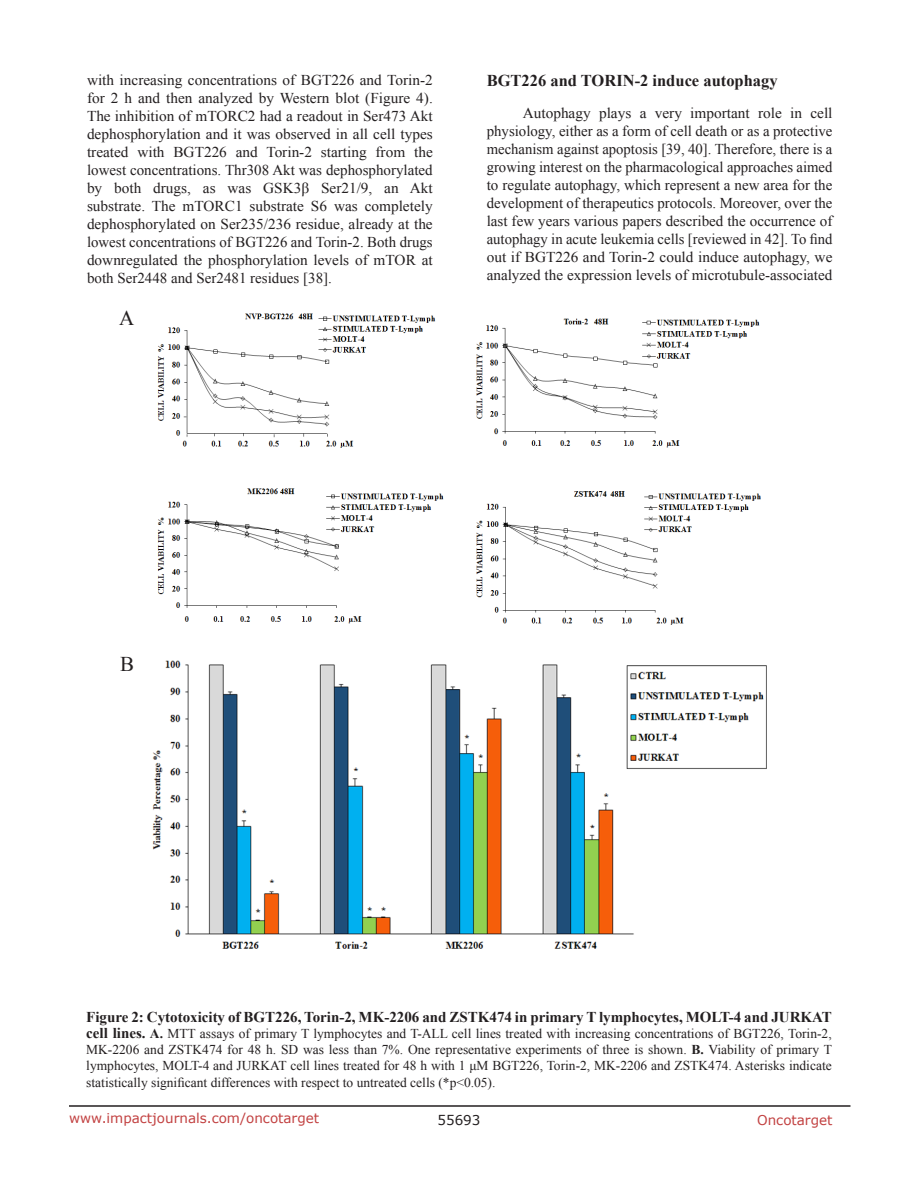
<style>
.page{position:relative;width:918px;height:1188px;background:#fff}
.page>*{position:absolute;margin:0;border:0;box-sizing:border-box;transform-origin:0 0}
.t1{font:21px "Times New Roman";color:#231f20}
.SubHeading{font:700 16.5px "Times New Roman";color:#231f20}
.BodyText{font:15px/18px "Times New Roman";color:#231f20;text-align:justify}
.figuretext{font:700 15px "Times New Roman";color:#231f20}
.figuretext-2{font:13.5px/16.2px "Times New Roman";color:#231f20;text-align:justify}
.t2{font:13.5px "Verdana";color:#c24141}
.t3{font:13.5px "Verdana";color:#231f20}
.s1{font-weight:700;font-size:15px}
.s2{font-weight:700}
</style>
<div class="page">
<hr style="left:69px;top:1105px;width:781px;height:2px;background:#231f20">
<img style="left:157px;top:313px;width:604px;height:312px">
<img style="left:152px;top:660px;width:615px;height:289px">
<p class="BodyText" style="left:87px;top:71px;width:347px">with increasing concentrations of BGT226 and Torin-2 for 2 h and then analyzed by Western blot (Figure 4).<br>The inhibition of mTORC2 had a readout in Ser473 Akt dephosphorylation and it was observed in all cell types treated with BGT226 and Torin-2 starting from the lowest concentrations. Thr308 Akt was dephosphorylated by both drugs, as was GSK3β Ser21/9, an Akt substrate. The mTORC1 substrate S6 was completely dephosphorylated on Ser235/236 residue, already at the lowest concentrations of BGT226 and Torin-2. Both drugs downregulated the phosphorylation levels of mTOR at both Ser2448 and Ser2481 residues [38].</p>
<p class="SubHeading" style="left:487px;top:69px;width:292px">BGT226 and TORIN-2 induce autophagy</p>
<p class="BodyText" style="left:487px;top:103px;width:347px;text-indent:36px">Autophagy plays a very important role in cell physiology, either as a form of cell death or as a protective mechanism against apoptosis [39, 40]. Therefore, there is a growing interest on the pharmacological approaches aimed to regulate autophagy, which represent a new area for the development of therapeutics protocols. Moreover, over the last few years various papers described the occurrence of autophagy in acute leukemia cells [reviewed in 42]. To find out if BGT226 and Torin-2 could induce autophagy, we analyzed the expression levels of microtubule-associated</p>
<p class="t1" style="left:119px;top:304px;width:17px">A</p>
<p class="t1" style="left:120px;top:650px;width:16px">B</p>
<p class="figuretext" style="left:86px;top:1006px;width:747px">Figure 2: Cytotoxicity of BGT226, Torin-2, MK-2206 and ZSTK474 in primary T lymphocytes, MOLT-4 and JURKAT</p>
<p class="figuretext-2" style="left:86px;top:1025px;width:747px"><span class="s1">cell lines.</span> <span class="s2">A.</span> MTT assays of primary T lymphocytes and T-ALL cell lines treated with increasing concentrations of BGT226, Torin-2, MK-2206 and ZSTK474 for 48 h. SD was less than 7%. One representative experiments of three is shown. <span class="s2">B.</span> Viability of primary T lymphocytes, MOLT-4 and JURKAT cell lines treated for 48 h with 1 μM BGT226, Torin-2, MK-2206 and ZSTK474. Asterisks indicate statistically significant differences with respect to untreated cells (*p&lt;0.05).</p>
<p class="t2" style="left:69px;top:1109px;width:252px">www.impactjournals.com/oncotarget</p>
<p class="t3" style="left:438px;top:1111px;width:44px">55693</p>
<p class="t2" style="left:757px;top:1111px;width:77px">Oncotarget</p>
</div>
